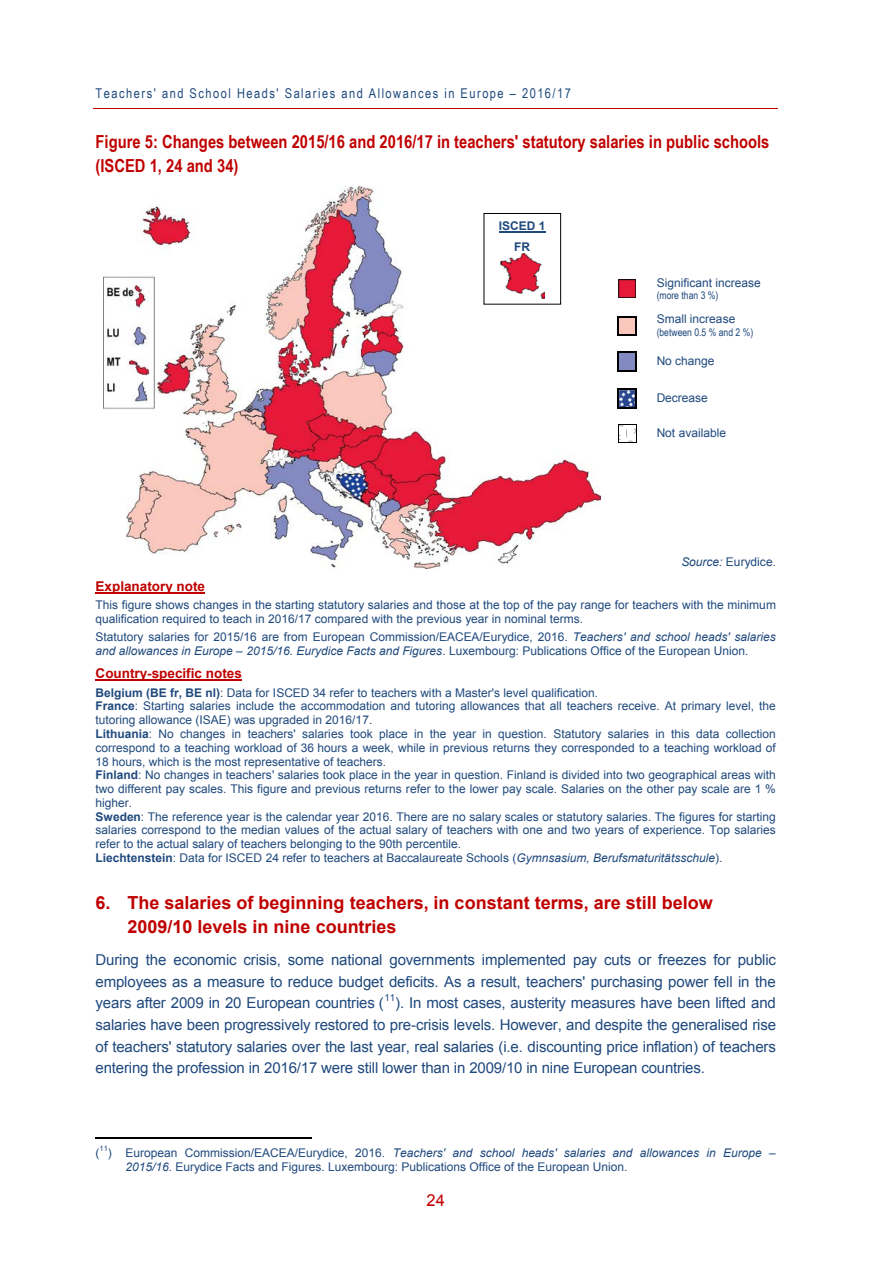
<style>
.page{position:relative;width:893px;height:1263px;background:#fff}
.page>*{position:absolute;margin:0;border:0;box-sizing:border-box;transform-origin:0 0}
.t1{font:700 18px/23.9px "Arial Narrow";color:#c00000}
.t2{font:700 18px/23.9px "Arial";color:#c00000}
.t3{font:16.5px "Arial";color:#c00000}
.t4{font:15px/21.6px "Arial";letter-spacing:-.01em;color:#1f497d;text-align:justify}
.t5{font:13.5px "Arial Narrow";letter-spacing:.11em;color:#1f497d}
.t6{font:700 13.5px "Arial";color:#c00000}
.t7{font:12px/13.8px "Arial";color:#1f497d}
.t8{font:700 12px/20.7px "Arial";color:#1f497d;text-align:center}
.t9{font:10.5px "Arial Narrow";letter-spacing:-.005em;color:#1f497d}
.t10{font:9.75px "Arial";color:#1f497d}
.t11{font:7.5px "Arial";color:#1f497d}
.s1{font-style:italic}
.s2{font-weight:700}
</style>
<div class="page">
<hr style="left:93px;top:108px;width:685px;height:1px;background:#c00000">
<img style="left:104px;top:186px;width:497px;height:383px">
<img style="left:619px;top:280px;width:17px;height:17px">
<svg style="left:617px;top:316px;width:20px;height:20px"></svg>
<svg style="left:617px;top:352px;width:20px;height:19px"></svg>
<svg style="left:618px;top:389px;width:19px;height:19px"></svg>
<svg style="left:618px;top:424px;width:19px;height:19px"></svg>
<hr style="left:96px;top:592px;width:109px;height:2px;background:#c00000">
<hr style="left:96px;top:679px;width:146px;height:2px;background:#c00000">
<hr style="left:96px;top:1137px;width:216px;height:1px;background:#000">
<div style="left:484px;top:213px;width:77px;height:91px;background:#fff"></div>
<div style="left:484px;top:213px;width:77px;height:92px;border:1px solid #000"></div>
<hr style="left:499px;top:232px;width:47px;height:1px;background:#1f497d">
<img style="left:500px;top:254px;width:44px;height:44px">
<p class="t5" style="left:96px;top:85px;width:477px">Teachers' and School Heads' Salaries and Allowances in Europe – 2016/17</p>
<h1 class="t1" style="left:96px;top:130px;width:675px">Figure 5: Changes between 2015/16 and 2016/17 in teachers' statutory salaries in public schools (ISCED 1, 24 and 34)</h1>
<p class="t8" style="left:499px;top:216px;width:48px">ISCED 1<br>FR</p>
<p class="t7" style="left:657px;top:276px;width:105px">Significant increase</p>
<p class="t9" style="left:657px;top:289px;width:63px">(more than 3 %)</p>
<p class="t7" style="left:657px;top:312px;width:80px">Small increase</p>
<p class="t9" style="left:657px;top:326px;width:98px">(between 0.5 % and 2 %)</p>
<p class="t7" style="left:657px;top:354px;width:59px">No change</p>
<p class="t7" style="left:657px;top:391px;width:53px">Decrease</p>
<p class="t7" style="left:657px;top:426px;width:71px">Not available</p>
<p class="t7" style="left:681px;top:555px;width:96px"><span class="s1">Source:</span> Eurydice.</p>
<p class="t6" style="left:96px;top:578px;width:111px">Explanatory note</p>
<p class="t7" style="left:96px;top:598px;width:682px">This figure shows changes in the starting statutory salaries and those at the top of the pay range for teachers with the minimum qualification required to teach in 2016/17 compared with the previous year in nominal terms.</p>
<p class="t7" style="left:96px;top:630px;width:682px">Statutory salaries for 2015/16 are from European Commission/EACEA/Eurydice, 2016. <span class="s1">Teachers' and school heads' salaries and allowances in Europe – 2015/16. Eurydice Facts and Figures</span>. Luxembourg: Publications Office of the European Union.</p>
<p class="t6" style="left:96px;top:666px;width:148px">Country-specific notes</p>
<p class="t7" style="left:96px;top:685px;width:682px"><span class="s2">Belgium (BE fr, BE nl)</span>: Data for ISCED 34 refer to teachers with a Master's level qualification.<br><span class="s2">France</span>: Starting salaries include the accommodation and tutoring allowances that all teachers receive. At primary level, the tutoring allowance (ISAE) was upgraded in 2016/17.<br><span class="s2">Lithuania</span>: No changes in teachers' salaries took place in the year in question. Statutory salaries in this data collection correspond to a teaching workload of 36 hours a week, while in previous returns they corresponded to a teaching workload of 18 hours, which is the most representative of teachers.<br><span class="s2">Finland</span>: No changes in teachers' salaries took place in the year in question. Finland is divided into two geographical areas with two different pay scales. This figure and previous returns refer to the lower pay scale. Salaries on the other pay scale are 1 % higher.<br><span class="s2">Sweden</span>: The reference year is the calendar year 2016. There are no salary scales or statutory salaries. The figures for starting salaries correspond to the median values of the actual salary of teachers with one and two years of experience. Top salaries refer to the actual salary of teachers belonging to the 90th percentile.<br><span class="s2">Liechtenstein</span>: Data for ISCED 24 refer to teachers at Baccalaureate Schools (<span class="s1">Gymnsasium, Berufsmaturitätsschule</span>).</p>
<h1 class="t2" style="left:127px;top:891px;width:587px;text-indent:-32px">6. The salaries of beginning teachers, in constant terms, are still below<br>2009/10 levels in nine countries</h1>
<p class="t4" style="left:96px;top:949px;width:682px">During the economic crisis, some national governments implemented pay cuts or freezes for public employees as a measure to reduce budget deficits. As a result, teachers' purchasing power fell in the years after 2009 in 20 European countries (</p>
<p class="t10" style="left:384px;top:992px;width:12px">11</p>
<p class="t4" style="left:96px;top:992px;width:682px;text-indent:300px">). In most cases, austerity measures have been lifted and salaries have been progressively restored to pre-crisis levels. However, and despite the generalised rise of teachers' statutory salaries over the last year, real salaries (i.e. discounting price inflation) of teachers entering the profession in 2016/17 were still lower than in 2009/10 in nine European countries.</p>
<p class="t11" style="left:100px;top:1144px;width:10px">11</p>
<p class="t7" style="left:96px;top:1146px;width:5px">(</p>
<p class="t7" style="left:125px;top:1146px;width:652px;text-indent:-18px">) European Commission/EACEA/Eurydice, 2016. <span class="s1">Teachers' and school heads' salaries and allowances in Europe –<br>2015/16</span>. Eurydice Facts and Figures. Luxembourg: Publications Office of the European Union.</p>
<h2 class="t3" style="left:427px;top:1191px;width:20px">24</h2>
</div>
